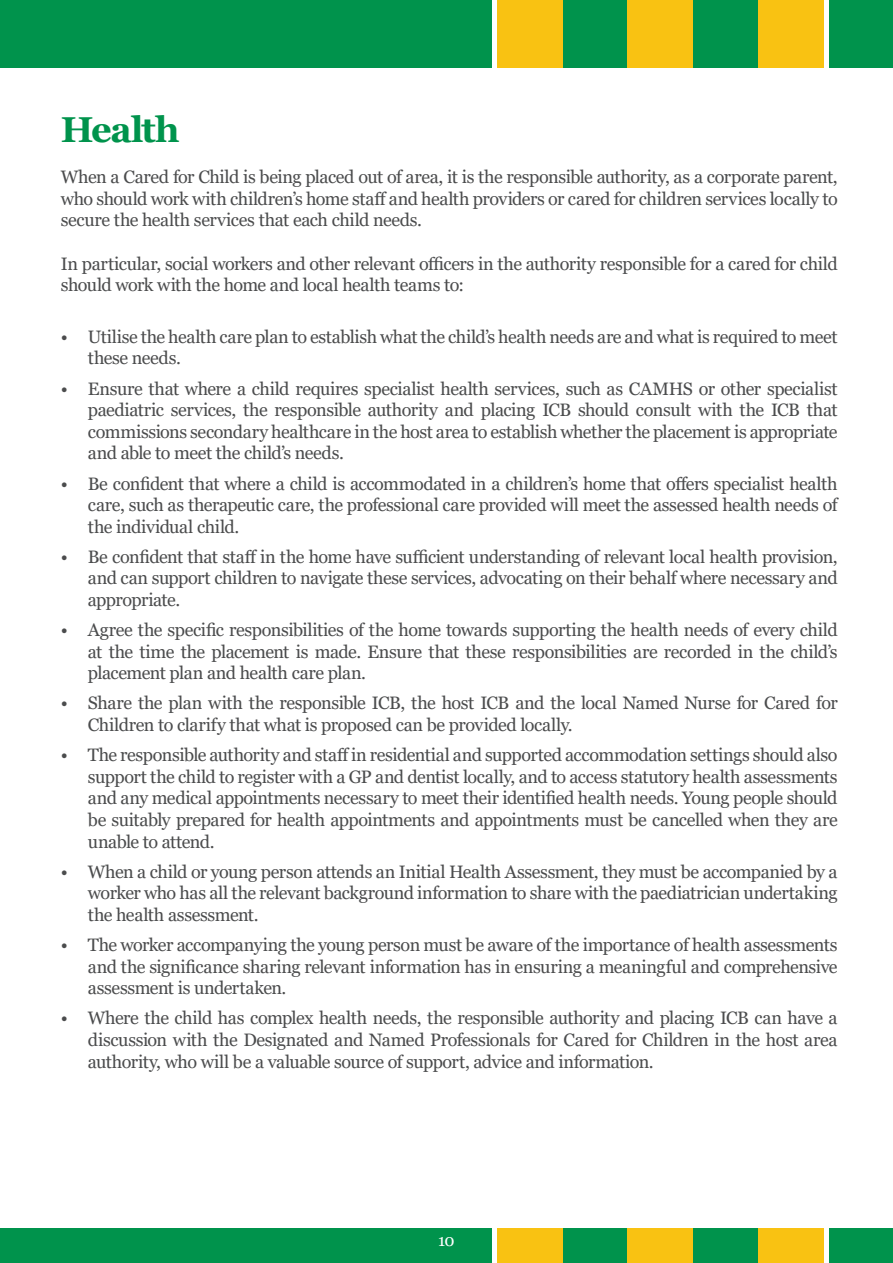
<style>
.page{position:relative;width:893px;height:1263px;background:#fff}
.page>*{position:absolute;margin:0;border:0;box-sizing:border-box;transform-origin:0 0}
.t1{font:700 36px "Georgia";letter-spacing:-.04em;color:#00934c}
.t2{font:18px/21.6px "Georgia";letter-spacing:-.025em;color:#4b4c4d;text-align:justify}
.t3{font:16.5px "Georgia";color:#fff}
</style>
<div class="page">
<div style="left:0;top:0;width:893px;height:68px;background:#00934c"></div>
<div style="left:492px;top:0;width:337px;height:68px;background:#fff"></div>
<div style="left:562px;top:0;width:65px;height:68px;background:#00934c"></div>
<div style="left:627px;top:0;width:66px;height:68px;background:#f9c212"></div>
<div style="left:693px;top:0;width:65px;height:68px;background:#00934c"></div>
<div style="left:758px;top:0;width:65px;height:68px;background:#f9c212"></div>
<div style="left:497px;top:0;width:65px;height:68px;background:#f9c212"></div>
<div style="left:0;top:1228px;width:893px;height:35px;background:#00934c"></div>
<div style="left:492px;top:1228px;width:337px;height:35px;background:#fff"></div>
<div style="left:562px;top:1228px;width:65px;height:35px;background:#00934c"></div>
<div style="left:627px;top:1228px;width:66px;height:35px;background:#f9c212"></div>
<div style="left:693px;top:1228px;width:65px;height:35px;background:#00934c"></div>
<div style="left:758px;top:1228px;width:65px;height:35px;background:#f9c212"></div>
<div style="left:497px;top:1228px;width:65px;height:35px;background:#f9c212"></div>
<p class="t1" style="left:61px;top:106px;width:120px">Health</p>
<p class="t2" style="left:61px;top:167px;width:778px">When a Cared for Child is being placed out of area, it is the responsible authority, as a corporate parent, who should work with children’s home staff and health providers or cared for children services locally to secure the health services that each child needs.</p>
<p class="t2" style="left:61px;top:253px;width:778px">In particular, social workers and other relevant officers in the authority responsible for a cared for child should work with the home and local health teams to:</p>
<p class="t2" style="left:88px;top:326px;width:751px;text-indent:-27px">• Utilise the health care plan to establish what the child’s health needs are and what is required to meet these needs.</p>
<p class="t2" style="left:88px;top:378px;width:751px;text-indent:-27px">• Ensure that where a child requires specialist health services, such as CAMHS or other specialist paediatric services, the responsible authority and placing ICB should consult with the ICB that commissions secondary healthcare in the host area to establish whether the placement is appropriate and able to meet the child’s needs.</p>
<p class="t2" style="left:88px;top:473px;width:751px;text-indent:-27px">• Be confident that where a child is accommodated in a children’s home that offers specialist health care, such as therapeutic care, the professional care provided will meet the assessed health needs of the individual child.</p>
<p class="t2" style="left:88px;top:546px;width:751px;text-indent:-27px">• Be confident that staff in the home have sufficient understanding of relevant local health provision, and can support children to navigate these services, advocating on their behalf where necessary and appropriate.</p>
<p class="t2" style="left:88px;top:619px;width:751px;text-indent:-27px">• Agree the specific responsibilities of the home towards supporting the health needs of every child at the time the placement is made. Ensure that these responsibilities are recorded in the child’s placement plan and health care plan.</p>
<p class="t2" style="left:88px;top:693px;width:751px;text-indent:-27px">• Share the plan with the responsible ICB, the host ICB and the local Named Nurse for Cared for<br>Children to clarify that what is proposed can be provided locally.</p>
<p class="t2" style="left:88px;top:744px;width:751px;text-indent:-27px">• The responsible authority and staff in residential and supported accommodation settings should also support the child to register with a GP and dentist locally, and to access statutory health assessments and any medical appointments necessary to meet their identified health needs. Young people should be suitably prepared for health appointments and appointments must be cancelled when they are unable to attend.</p>
<p class="t2" style="left:88px;top:861px;width:751px;text-indent:-27px">• When a child or young person attends an Initial Health Assessment, they must be accompanied by a worker who has all the relevant background information to share with the paediatrician undertaking the health assessment.</p>
<p class="t2" style="left:88px;top:934px;width:751px;text-indent:-27px">• The worker accompanying the young person must be aware of the importance of health assessments and the significance sharing relevant information has in ensuring a meaningful and comprehensive assessment is undertaken.</p>
<p class="t2" style="left:88px;top:1008px;width:751px;text-indent:-27px">• Where the child has complex health needs, the responsible authority and placing ICB can have a discussion with the Designated and Named Professionals for Cared for Children in the host area authority, who will be a valuable source of support, advice and information.</p>
<p class="t3" style="left:438px;top:1230px;width:18px">10</p>
</div>
